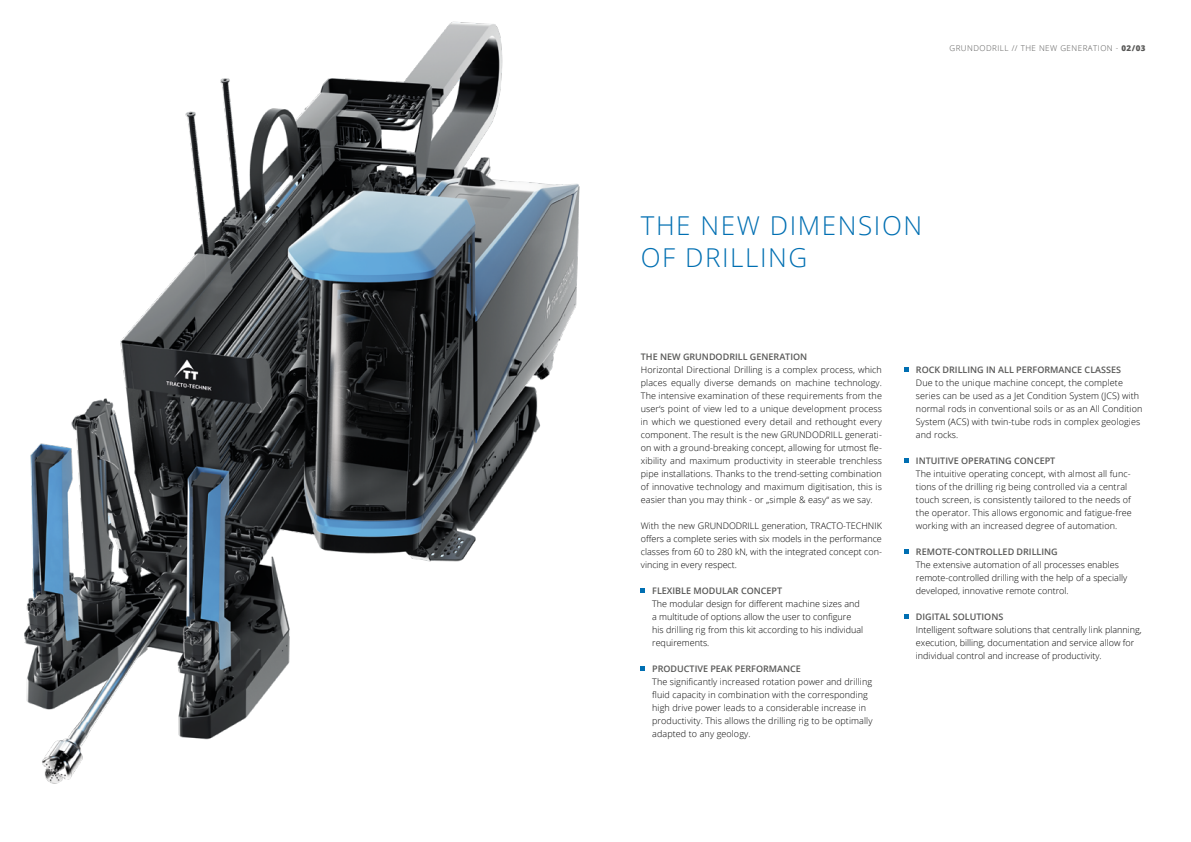
<style>
.page{position:relative;width:1191px;height:842px;background:#fff}
.page>*{position:absolute;margin:0;border:0;box-sizing:border-box;transform-origin:0 0}
.t1{font:300 26px/31.2px "Open Sans";letter-spacing:.06em;color:#006fb2}
.t2{font:300 9px/13px "Open Sans";letter-spacing:.01em;color:#000}
.t3{font:600 9px "Open Sans";color:#575756}
.t4{font:300 8px "Open Sans";letter-spacing:.06em;color:#575756}
.s1{font-weight:800}
</style>
<div class="page">
<svg style="left:641px;top:589px;width:4px;height:4px"></svg>
<svg style="left:641px;top:667px;width:4px;height:4px"></svg>
<svg style="left:904px;top:368px;width:5px;height:4px"></svg>
<svg style="left:904px;top:459px;width:5px;height:4px"></svg>
<svg style="left:904px;top:550px;width:5px;height:4px"></svg>
<svg style="left:904px;top:615px;width:5px;height:4px"></svg>
<img style="left:24px;top:21px;width:556px;height:763px">
<p class="t4" style="left:949px;top:43px;width:198px">GRUNDODRILL // THE NEW GENERATION - <span class="s1">02/03</span></p>
<h1 class="t1" style="left:641px;top:210px;width:283px">THE NEW DIMENSION<br>OF DRILLING</h1>
<p class="t3" style="left:641px;top:351px;width:168px">THE NEW GRUNDODRILL GENERATION</p>
<p class="t2" style="left:641px;top:363px;width:242px;text-align:justify">Horizontal Directional Drilling is a complex process, which places equally diverse demands on machine technology.<br>The intensive examination of these requirements from the user‘s point of view led to a unique development process in which we questioned every detail and rethought every component. The result is the new GRUNDODRILL generati&shy;on with a ground-breaking concept, allowing for utmost fle&shy;xibility and maximum productivity in steerable trenchless pipe installations. Thanks to the trend-setting combination of innovative technology and maximum digitisation, this is easier than you may think - or „simple &amp; easy“ as we say.</p>
<p class="t2" style="left:641px;top:519px;width:242px;text-align:justify">With the new GRUNDODRILL generation, TRACTO-TECHNIK offers a complete series with six models in the performance classes from 60 to 280 kN, with the integrated concept con&shy;vincing in every respect.</p>
<p class="t3" style="left:652px;top:585px;width:132px">FLEXIBLE MODULAR CONCEPT</p>
<p class="t2" style="left:652px;top:597px;width:212px">The modular design for different machine sizes and a multitude of options allow the user to configure his drilling rig from this kit according to his individual requirements.</p>
<p class="t3" style="left:652px;top:663px;width:150px">PRODUCTIVE PEAK PERFORMANCE</p>
<p class="t2" style="left:652px;top:675px;width:222px">The significantly increased rotation power and drilling fluid capacity in combination with the corresponding high drive power leads to a considerable increase in productivity. This allows the drilling rig to be optimally adapted to any geology.</p>
<p class="t3" style="left:916px;top:364px;width:207px">ROCK DRILLING IN ALL PERFORMANCE CLASSES</p>
<p class="t2" style="left:916px;top:376px;width:228px">Due to the unique machine concept, the complete series can be used as a Jet Condition System (JCS) with normal rods in conventional soils or as an All Condition System (ACS) with twin-tube rods in complex geologies and rocks.</p>
<p class="t3" style="left:916px;top:455px;width:141px">INTUITIVE OPERATING CONCEPT</p>
<p class="t2" style="left:916px;top:467px;width:217px">The intuitive operating concept, with almost all func&shy;tions of the drilling rig being controlled via a central touch screen, is consistently tailored to the needs of the operator. This allows ergonomic and fatigue-free working with an increased degree of automation.</p>
<p class="t3" style="left:916px;top:546px;width:143px">REMOTE-CONTROLLED DRILLING</p>
<p class="t2" style="left:916px;top:558px;width:213px">The extensive automation of all processes enables remote-controlled drilling with the help of a specially developed, innovative remote control.</p>
<p class="t3" style="left:916px;top:611px;width:89px">DIGITAL SOLUTIONS</p>
<p class="t2" style="left:916px;top:623px;width:227px">Intelligent software solutions that centrally link planning, execution, billing, documentation and service allow for individual control and increase of productivity.</p>
</div>
